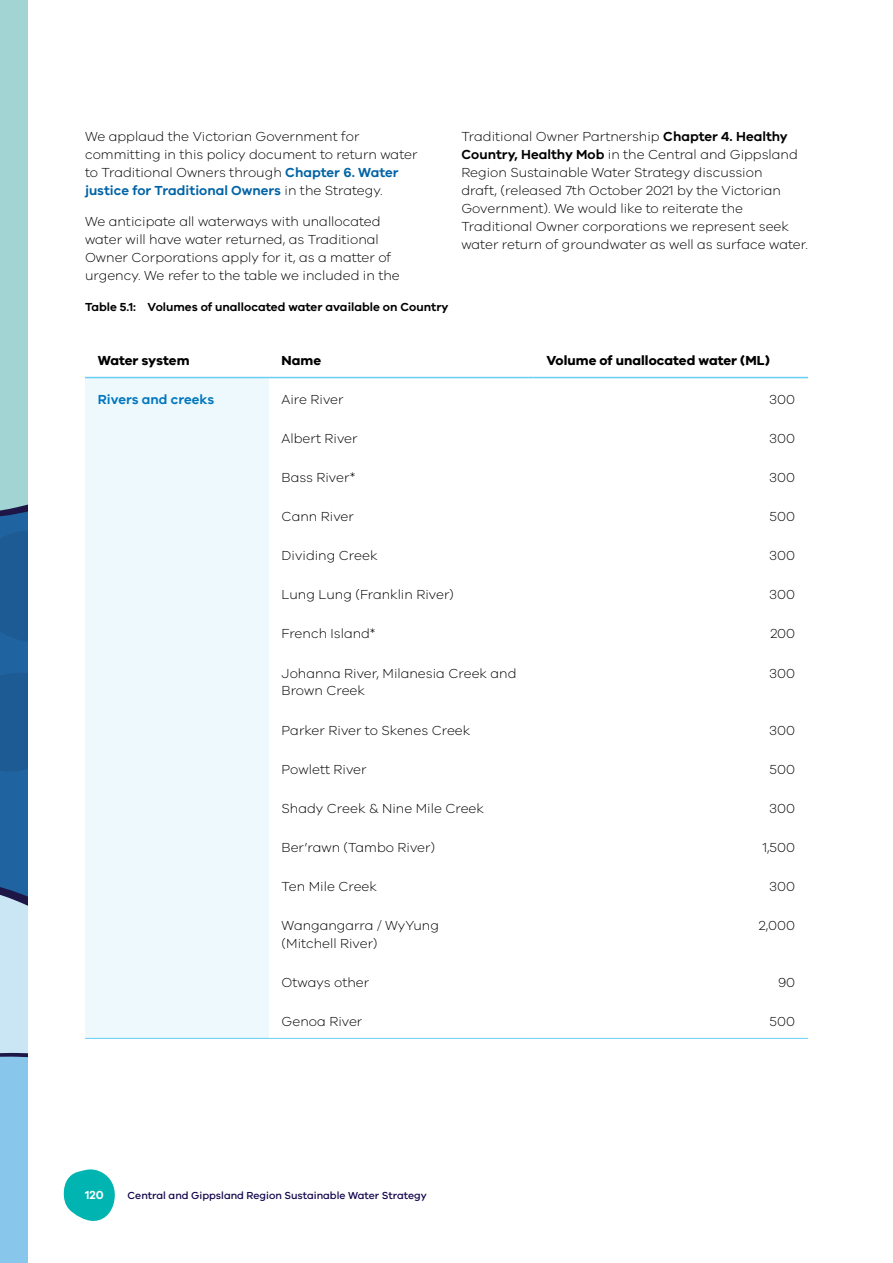
<style>
.page{position:relative;width:893px;height:1263px;background:#fff}
.page>*{position:absolute;margin:0;border:0;box-sizing:border-box;transform-origin:0 0}
.t1{font:300 13.5px/18px "VIC";color:#000}
.t2{font:700 13.5px "VIC";color:#000}
.t3{font:600 13.5px "VIC";color:#0077be}
.t4{font:600 12px "VIC";color:#000}
.t5{font:600 12px "VIC";color:#fff}
.t6{font:500 10.5px "VIC";color:#100249}
.s1{font-weight:600;color:#0063a5}
.s2{font-weight:600}
</style>
<div class="page">
<svg style="left:63px;top:1169px;width:52px;height:52px"></svg>
<svg style="left:0;top:0;width:28px;height:1263px;background:#78aec8"></svg>
<div style="left:85px;top:377px;width:184px;height:661px;background:#eef9fd"></div>
<hr style="left:85px;top:377px;width:184px;height:1px;background:#68cef3">
<hr style="left:269px;top:377px;width:265px;height:1px;background:#68cef3">
<hr style="left:534px;top:377px;width:274px;height:1px;background:#68cef3">
<hr style="left:85px;top:1038px;width:184px;height:1px;background:#68cef3">
<hr style="left:269px;top:1038px;width:265px;height:1px;background:#68cef3">
<hr style="left:534px;top:1038px;width:274px;height:1px;background:#68cef3">
<p class="t1" style="left:85px;top:127px;width:334px">We applaud the Victorian Government for committing in this policy document to return water to Traditional Owners through <span class="s1">Chapter 6. Water justice for Traditional Owners</span> in the Strategy.</p>
<p class="t1" style="left:85px;top:212px;width:316px">We anticipate all waterways with unallocated water will have water returned, as Traditional Owner Corporations apply for it, as a matter of urgency. We refer to the table we included in the</p>
<p class="t4" style="left:85px;top:300px;width:365px">Table 5.1: Volumes of unallocated water available on Country</p>
<p class="t1" style="left:461px;top:127px;width:348px">Traditional Owner Partnership <span class="s2">Chapter 4. Healthy Country, Healthy Mob</span> in the Central and Gippsland Region Sustainable Water Strategy discussion<br>draft, (released 7th October 2021 by the Victorian Government). We would like to reiterate the Traditional Owner corporations we represent seek water return of groundwater as well as surface water.</p>
<p class="t2" style="left:98px;top:352px;width:93px">Water system</p>
<p class="t2" style="left:282px;top:352px;width:41px">Name</p>
<p class="t2" style="left:546px;top:352px;width:225px">Volume of unallocated water (ML)</p>
<p class="t3" style="left:98px;top:392px;width:118px">Rivers and creeks</p>
<p class="t1" style="left:282px;top:390px;width:64px">Aire River</p>
<p class="t1" style="left:769px;top:390px;width:27px">300</p>
<p class="t1" style="left:282px;top:429px;width:77px">Albert River</p>
<p class="t1" style="left:769px;top:429px;width:27px">300</p>
<p class="t1" style="left:282px;top:468px;width:75px">Bass River*</p>
<p class="t1" style="left:769px;top:468px;width:27px">300</p>
<p class="t1" style="left:282px;top:507px;width:74px">Cann River</p>
<p class="t1" style="left:770px;top:507px;width:27px">500</p>
<p class="t1" style="left:282px;top:546px;width:97px">Dividing Creek</p>
<p class="t1" style="left:769px;top:546px;width:27px">300</p>
<p class="t1" style="left:282px;top:585px;width:174px">Lung Lung (Franklin River)</p>
<p class="t1" style="left:769px;top:585px;width:27px">300</p>
<p class="t1" style="left:282px;top:624px;width:95px">French Island*</p>
<p class="t1" style="left:770px;top:624px;width:26px">200</p>
<p class="t1" style="left:282px;top:663px;width:236px">Johanna River, Milanesia Creek and<br>Brown Creek</p>
<p class="t1" style="left:769px;top:663px;width:27px">300</p>
<p class="t1" style="left:282px;top:720px;width:190px">Parker River to Skenes Creek</p>
<p class="t1" style="left:769px;top:720px;width:27px">300</p>
<p class="t1" style="left:282px;top:759px;width:86px">Powlett River</p>
<p class="t1" style="left:770px;top:759px;width:27px">500</p>
<p class="t1" style="left:282px;top:798px;width:204px">Shady Creek &amp; Nine Mile Creek</p>
<p class="t1" style="left:769px;top:798px;width:27px">300</p>
<p class="t1" style="left:282px;top:837px;width:155px">Ber’rawn (Tambo River)</p>
<p class="t1" style="left:762px;top:837px;width:34px">1,500</p>
<p class="t1" style="left:282px;top:876px;width:97px">Ten Mile Creek</p>
<p class="t1" style="left:769px;top:876px;width:27px">300</p>
<p class="t1" style="left:282px;top:916px;width:159px">Wangangarra / WyYung (Mitchell River)</p>
<p class="t1" style="left:759px;top:916px;width:38px">2,000</p>
<p class="t1" style="left:282px;top:973px;width:89px">Otways other</p>
<p class="t1" style="left:778px;top:973px;width:19px">90</p>
<p class="t1" style="left:282px;top:1012px;width:82px">Genoa River</p>
<p class="t1" style="left:770px;top:1012px;width:27px">500</p>
<p class="t5" style="left:85px;top:1188px;width:20px">120</p>
<p class="t6" style="left:128px;top:1189px;width:301px">Central and Gippsland Region Sustainable Water Strategy</p>
</div>
